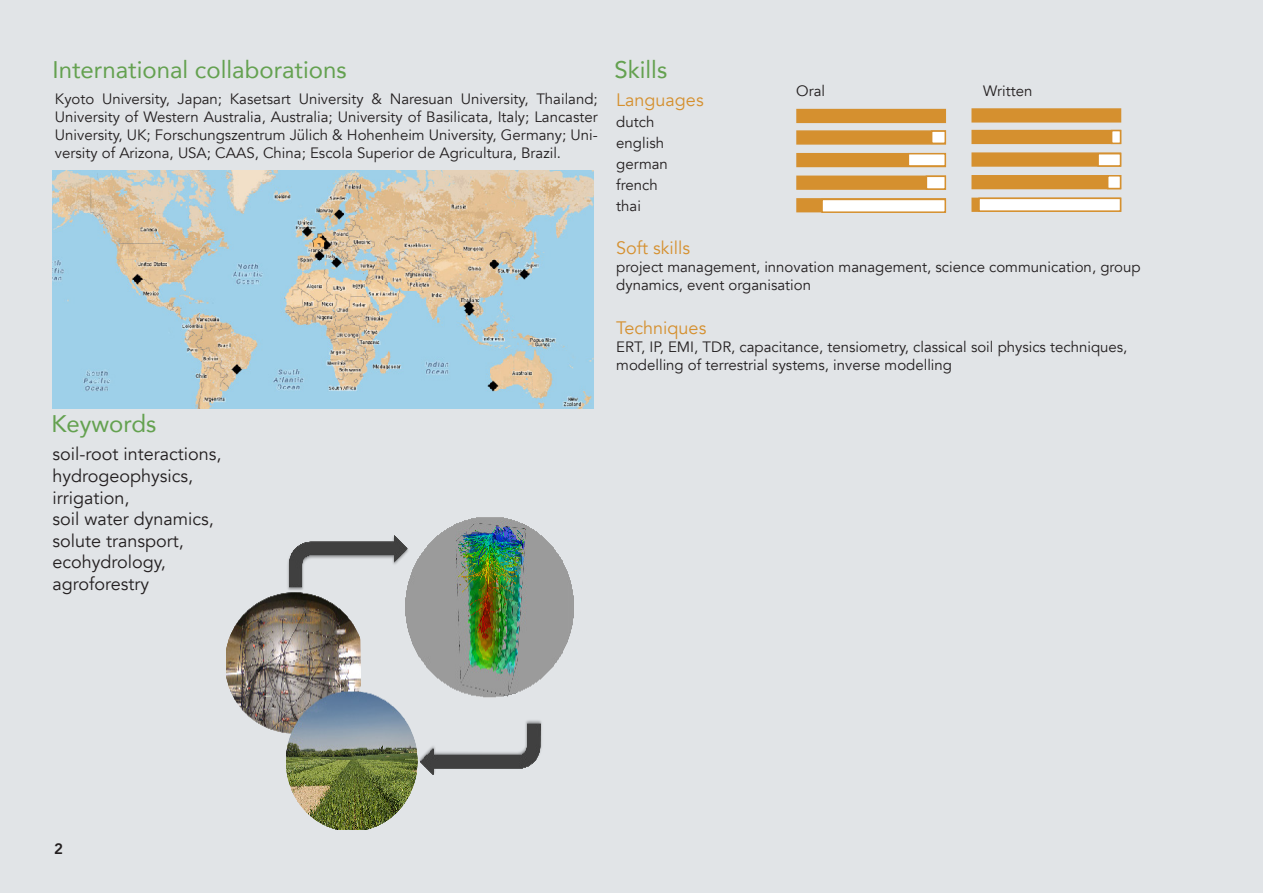
<style>
.page{position:relative;width:1263px;height:893px;background:#e1e4e7}
.page>*{position:absolute;margin:0;border:0;box-sizing:border-box;transform-origin:0 0}
.t1{font:24px "Avenir";color:#64a150}
.t2{font:18px "Avenir";color:#231f20}
.t3{font:18px "Avenir";color:#d5902f}
.t4{font:15px/18px "Avenir";color:#231f20}
.t5{font:800 15px "Avenir";color:#231f20}
</style>
<div class="page">
<div style="left:796px;top:109px;width:150px;height:14px;background:#d5902f"></div>
<div style="left:796px;top:130px;width:150px;height:15px;background:#d5902f;border:2px solid #d5902f"></div>
<div style="left:796px;top:153px;width:150px;height:14px;background:#d5902f"></div>
<div style="left:796px;top:176px;width:150px;height:14px;background:#d5902f;border:2px solid #d5902f"></div>
<div style="left:796px;top:198px;width:150px;height:14px;background:#d5902f;border:2px solid #d5902f"></div>
<div style="left:971px;top:108px;width:150px;height:15px;background:#d5902f;border:2px solid #d5902f"></div>
<div style="left:971px;top:130px;width:150px;height:14px;background:#d5902f"></div>
<div style="left:971px;top:152px;width:150px;height:15px;background:#d5902f;border:2px solid #d5902f"></div>
<div style="left:971px;top:175px;width:150px;height:14px;background:#d5902f"></div>
<div style="left:971px;top:198px;width:150px;height:14px;background:#d5902f;border:2px solid #d5902f"></div>
<div style="left:931px;top:130px;width:15px;height:14px;background:#fff;border:2px solid #d5902f"></div>
<div style="left:908px;top:153px;width:38px;height:14px;background:#fff;border:2px solid #d5902f"></div>
<div style="left:926px;top:176px;width:20px;height:14px;background:#fff;border:2px solid #d5902f"></div>
<div style="left:821px;top:199px;width:125px;height:14px;background:#fff;border:2px solid #d5902f"></div>
<div style="left:1111px;top:130px;width:10px;height:14px;background:#fff;border:2px solid #d5902f"></div>
<div style="left:1097px;top:153px;width:24px;height:14px;background:#fff;border:2px solid #d5902f"></div>
<div style="left:1107px;top:175px;width:14px;height:14px;background:#fff;border:2px solid #d5902f"></div>
<div style="left:978px;top:198px;width:143px;height:14px;background:#fff;border:2px solid #d5902f"></div>
<img style="left:53px;top:171px;width:540px;height:237px">
<img style="left:226px;top:517px;width:348px;height:313px">
<p class="t1" style="left:53px;top:50px;width:296px">International collaborations</p>
<p class="t4" style="left:55px;top:90px;width:544px;text-align:justify">Kyoto University, Japan; Kasetsart University &amp; Naresuan University, Thailand; University of Western Australia, Australia; University of Basilicata, Italy; Lancaster University, UK; Forschungszentrum Jülich &amp; Hohenheim University, Germany; Uni&shy;versity of Arizona, USA; CAAS, China; Escola Superior de Agricultura, Brazil.</p>
<p class="t1" style="left:51px;top:405px;width:106px">Keywords</p>
<p class="t2" style="left:53px;top:443px;width:170px">soil-root interactions,</p>
<p class="t2" style="left:53px;top:465px;width:142px">hydrogeophysics,</p>
<p class="t2" style="left:53px;top:487px;width:78px">irrigation,</p>
<p class="t2" style="left:53px;top:508px;width:163px">soil water dynamics,</p>
<p class="t2" style="left:53px;top:530px;width:133px">solute transport,</p>
<p class="t2" style="left:53px;top:551px;width:115px">ecohydrology,</p>
<p class="t2" style="left:53px;top:573px;width:98px">agroforestry</p>
<p class="t1" style="left:614px;top:50px;width:54px">Skills</p>
<p class="t3" style="left:616px;top:89px;width:89px">Languages</p>
<p class="t4" style="left:616px;top:113px;width:40px">dutch</p>
<p class="t4" style="left:616px;top:134px;width:49px">english</p>
<p class="t4" style="left:616px;top:155px;width:53px">german</p>
<p class="t4" style="left:616px;top:176px;width:43px">french</p>
<p class="t4" style="left:616px;top:197px;width:26px">thai</p>
<p class="t3" style="left:616px;top:238px;width:75px">Soft skills</p>
<p class="t4" style="left:616px;top:259px;width:526px">project management, innovation management, science communication, group dynamics, event organisation</p>
<p class="t3" style="left:616px;top:317px;width:92px">Techniques</p>
<p class="t4" style="left:616px;top:338px;width:513px">ERT, IP, EMI, TDR, capacitance, tensiometry, classical soil physics techniques, modelling of terrestrial systems, inverse modelling</p>
<p class="t4" style="left:796px;top:82px;width:30px">Oral</p>
<p class="t4" style="left:983px;top:82px;width:51px">Written</p>
<p class="t5" style="left:54px;top:837px;width:10px">2</p>
</div>
